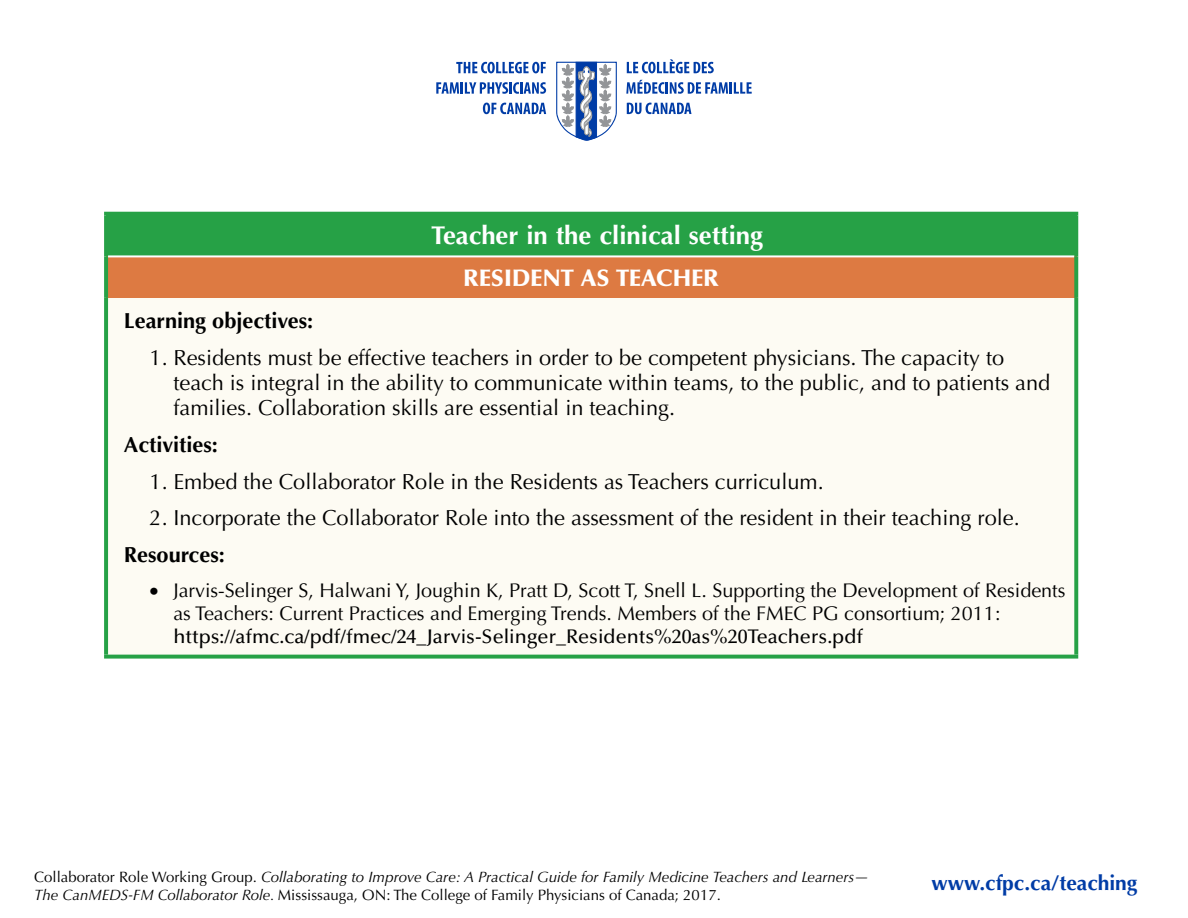
<style>
.page{position:relative;width:1188px;height:918px;background:#fff}
.page>*{position:absolute;margin:0;border:0;box-sizing:border-box;transform-origin:0 0}
.t1{font:700 25.8px "Optima";color:#fff}
.t2{font:900 23.7px "Optima";color:#fff}
.t3{font:21.75px/25px "Optima";color:#000}
.t4{font:700 21.75px "Optima";color:#000}
.t5{font:700 21px "Optima";color:#003ca6}
.t6{font:19.8px/22.8px "Optima";color:#000}
.t7{font:500 19.8px "Optima";color:#000}
.t8{font:italic 15px/18px "Optima";color:#000}
.s1{font-style:normal}
</style>
<div class="page">
<svg style="left:627px;top:59px;width:87px;height:14px"></svg>
<svg style="left:626px;top:80px;width:126px;height:14px"></svg>
<svg style="left:627px;top:103px;width:64px;height:11px"></svg>
<svg style="left:456px;top:62px;width:90px;height:11px"></svg>
<svg style="left:436px;top:82px;width:110px;height:12px"></svg>
<svg style="left:483px;top:103px;width:63px;height:11px"></svg>
<svg style="left:556px;top:61px;width:61px;height:80px"></svg>
<div style="left:106px;top:214px;width:970px;height:42px;background:#26a146"></div>
<div style="left:106px;top:256px;width:970px;height:42px;background:#dd7a42"></div>
<div style="left:106px;top:298px;width:970px;height:359px;background:#fdfbf3"></div>
<svg style="left:104px;top:216px;width:2px;height:40px"></svg>
<hr style="left:104px;top:212px;width:974px;height:4px;background:#26a146">
<hr style="left:1074px;top:216px;width:4px;height:40px;background:#26a146">
<svg style="left:104px;top:256px;width:4px;height:42px"></svg>
<hr style="left:108px;top:255px;width:966px;height:2px;background:#fff">
<svg style="left:1074px;top:256px;width:4px;height:42px"></svg>
<svg style="left:104px;top:298px;width:4px;height:357px"></svg>
<svg style="left:1074px;top:298px;width:4px;height:357px"></svg>
<svg style="left:104px;top:655px;width:974px;height:4px;background:#3caa59"></svg>
<p class="t1" style="left:431px;top:221px;width:334px">Teacher in the clinical setting</p>
<p class="t2" style="left:463px;top:264px;width:257px">RESIDENT AS TEACHER</p>
<p class="t4" style="left:124px;top:308px;width:191px">Learning objectives:</p>
<p class="t3" style="left:173px;top:345px;width:879px;text-indent:-24px">1. Residents must be effective teachers in order to be competent physicians. The capacity to teach is integral in the ability to communicate within teams, to the public, and to patients and families. Collaboration skills are essential in teaching.</p>
<p class="t4" style="left:124px;top:432px;width:96px">Activities:</p>
<p class="t3" style="left:150px;top:469px;width:676px">1. Embed the Collaborator Role in the Residents as Teachers curriculum.</p>
<p class="t3" style="left:150px;top:506px;width:872px">2. Incorporate the Collaborator Role into the assessment of the resident in their teaching role.</p>
<p class="t4" style="left:124px;top:542px;width:103px">Resources:</p>
<p class="t6" style="left:173px;top:579px;width:894px;text-indent:-24px">• Jarvis-Selinger S, Halwani Y, Joughin K, Pratt D, Scott T, Snell L. Supporting the Development of Residents as Teachers: Current Practices and Emerging Trends. Members of the FMEC PG consortium; 2011:</p>
<p class="t7" style="left:173px;top:625px;width:691px">https://afmc.ca/pdf/fmec/24_Jarvis-Selinger_Residents%20as%20Teachers.pdf</p>
<p class="t8" style="left:34px;top:868px;width:837px"><span class="s1">Collaborator Role Working Group.</span> Collaborating to Improve Care: A Practical Guide for Family Medicine Teachers and Learners—<br>The CanMEDS-FM Collaborator Role. <span class="s1">Mississauga, ON: The College of Family Physicians of Canada; 2017.</span></p>
<p class="t5" style="left:932px;top:870px;width:207px">www.cfpc.ca/teaching</p>
</div>
